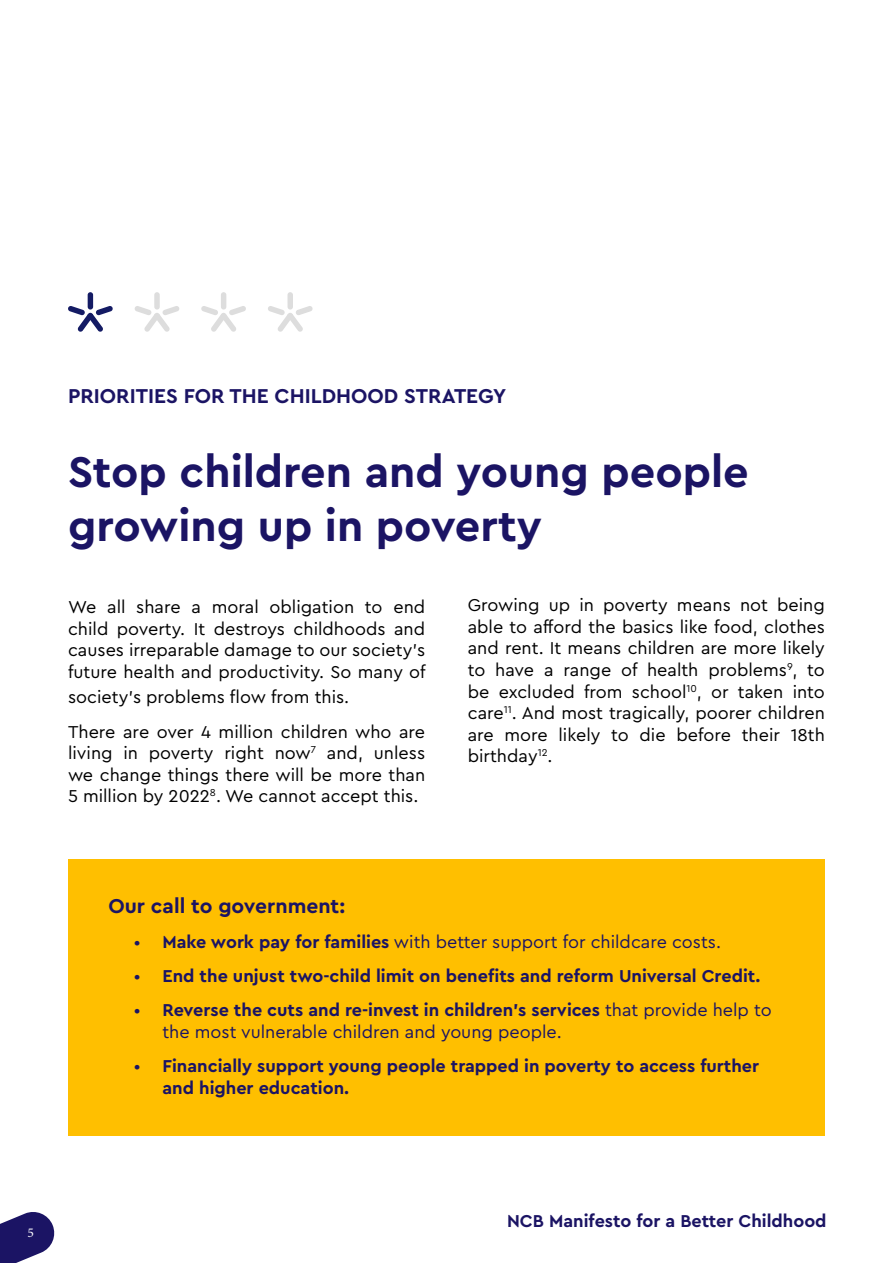
<style>
.page{position:relative;width:893px;height:1263px;background:#fff}
.page>*{position:absolute;margin:0;border:0;box-sizing:border-box;transform-origin:0 0}
.t1{font:700 45px/54px "Cera Pro";color:#1b1464}
.t2{font:700 21px "Cera Pro";color:#1b1464}
.t3{font:18px/21.6px "Cera Pro";color:#000;text-align:justify}
.t4{font:700 18px/21.6px "Cera Pro";color:#1b1464}
.t5{font:18px/21.6px "Cera Pro";color:#1b1464}
.t6{font:13.5px "Minion Pro";color:#fff}
.s1{font-weight:700}
.s2{font-weight:400}
</style>
<div class="page">
<svg style="left:0;top:1212px;width:55px;height:51px"></svg>
<div style="left:68px;top:859px;width:757px;height:276px;background:#ffbf00"></div>
<svg style="left:68px;top:292px;width:45px;height:40px"></svg>
<svg style="left:134px;top:292px;width:45px;height:40px"></svg>
<svg style="left:201px;top:292px;width:45px;height:40px"></svg>
<svg style="left:268px;top:292px;width:45px;height:40px"></svg>
<p class="t2" style="left:68px;top:382px;width:440px">PRIORITIES FOR THE CHILDHOOD STRATEGY</p>
<h1 class="t1" style="left:68px;top:443px;width:682px">Stop children and young people growing up in poverty</h1>
<p class="t3" style="left:68px;top:596px;width:359px">We all share a moral obligation to end child poverty. It destroys childhoods and causes irreparable damage to our society’s future health and productivity. So many of</p>
<p class="t3" style="left:68px;top:679px;width:359px;line-height:34.3px">society’s problems flow from this.<br>There are over 4 million children who are</p>
<p class="t3" style="left:68px;top:742px;width:359px">living in poverty right now<sup>7</sup> and, unless we change things there will be more than 5 million by 2022<sup>8</sup>. We cannot accept this.</p>
<p class="t3" style="left:468px;top:593px;width:359px">Growing up in poverty means not being able to afford the basics like food, clothes and rent. It means children are more likely to have a range of health problems<sup>9</sup>, to be excluded from school<sup>10</sup>, or taken into care<sup>11</sup>. And most tragically, poorer children are more likely to die before their 18th birthday<sup>12</sup>.</p>
<p class="t2" style="left:108px;top:892px;width:238px">Our call to government:</p>
<p class="t5" style="left:134px;top:930px;width:589px">• <span class="s1">Make work pay for families</span> with better support for childcare costs.</p>
<p class="t4" style="left:134px;top:964px;width:628px"><span class="s2">•</span> End the unjust two-child limit on benefits and reform Universal Credit.</p>
<p class="t5" style="left:162px;top:999px;width:611px;text-indent:-28px">• <span class="s1">Reverse the cuts and re-invest in children’s services</span> that provide help to the most vulnerable children and young people.</p>
<p class="t4" style="left:162px;top:1055px;width:598px;text-indent:-28px"><span class="s2">•</span> Financially support young people trapped in poverty to access further and higher education.</p>
<p class="t6" style="left:28px;top:1223px;width:8px">5</p>
<p class="t4" style="left:507px;top:1209px;width:321px">NCB Manifesto for a Better Childhood</p>
</div>
